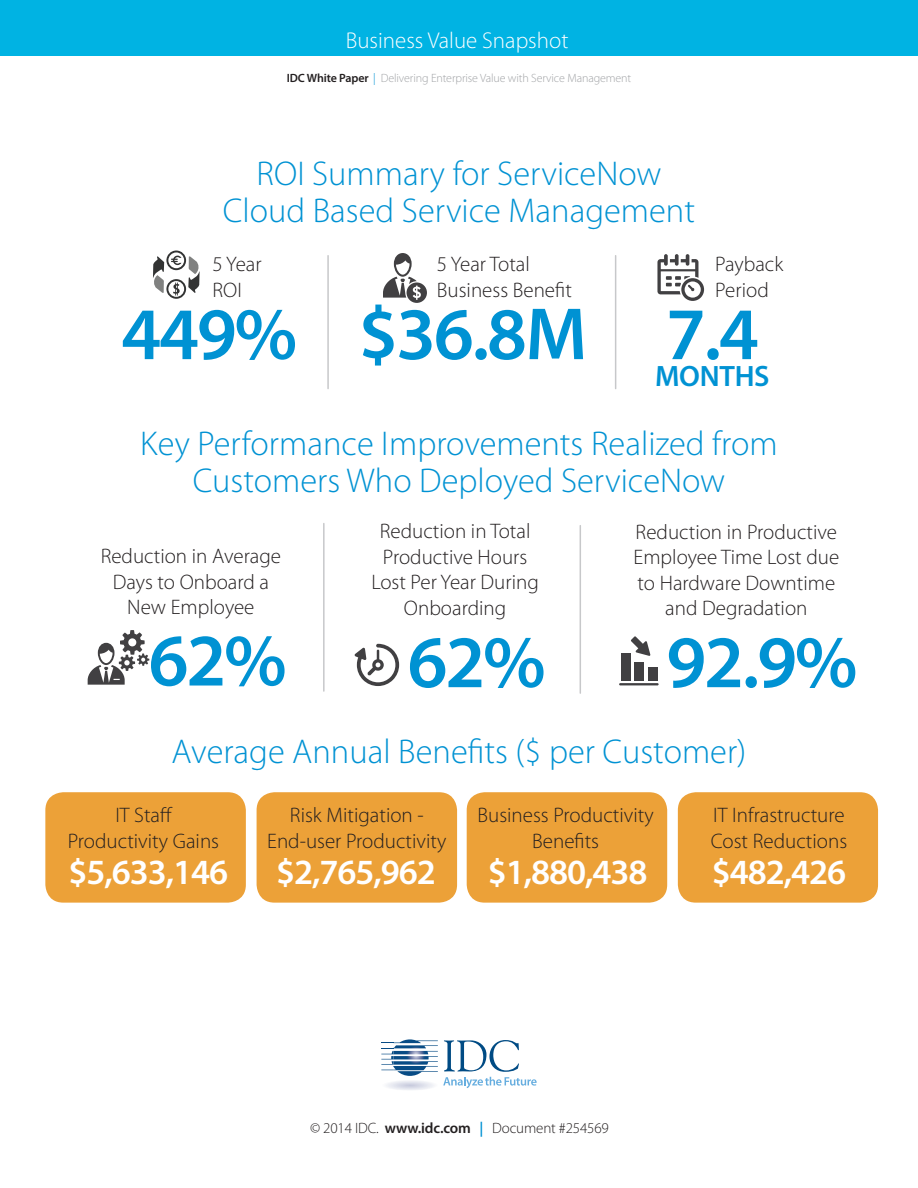
<style>
.page{position:relative;width:918px;height:1188px;background:#fff}
.page>*{position:absolute;margin:0;border:0;box-sizing:border-box;transform-origin:0 0}
.t1{font:600 74.55px "Myriad Pro";letter-spacing:-.03em;color:#0092d3}
.t2{font:600 35.55px "Myriad Pro";letter-spacing:-.03em;color:#fff}
.t3{font:300 34.5px/37.5px "Myriad Pro";color:#0092d3;text-align:center}
.t4{font:600 29.55px "Myriad Pro";letter-spacing:-.01em;color:#0092d3}
.t5{font:300 22.95px "Myriad Pro";color:#fff}
.t6{font:300 21px/25.5px "Myriad Pro";color:#231f20;text-align:center}
.t7{font:300 15px "Myriad Pro";letter-spacing:-.01em;color:#231f20}
.t8{font:300 12px "Myriad Pro";letter-spacing:-.01em;color:#a1a3a6}
.s1{font-weight:600;color:#231f20}
.s2{color:#0092d3}
.s3{font-weight:600}
.s4{font-weight:600;color:#0092d3}
</style>
<div class="page">
<svg style="left:381px;top:1040px;width:156px;height:50px"></svg>
<div style="left:678px;top:792px;width:200px;height:111px;background:#eca138;border-radius:18px"></div>
<div style="left:45px;top:792px;width:201px;height:111px;background:#eca138;border-radius:18px"></div>
<div style="left:257px;top:792px;width:200px;height:111px;background:#eca138;border-radius:18px"></div>
<div style="left:467px;top:792px;width:200px;height:111px;background:#eca138;border-radius:18px"></div>
<div style="left:1px;top:0;width:917px;height:56px;background:#00b3e3"></div>
<hr style="left:327px;top:256px;width:2px;height:133px;background:#c7c8ca">
<hr style="left:615px;top:256px;width:1px;height:133px;background:#c7c8ca">
<hr style="left:580px;top:526px;width:1px;height:167px;background:#c7c8ca">
<svg style="left:153px;top:251px;width:47px;height:48px"></svg>
<svg style="left:383px;top:253px;width:44px;height:50px"></svg>
<svg style="left:657px;top:254px;width:47px;height:47px"></svg>
<hr style="left:323px;top:524px;width:2px;height:167px;background:#c7c8ca">
<svg style="left:88px;top:630px;width:61px;height:55px"></svg>
<svg style="left:355px;top:644px;width:44px;height:42px"></svg>
<div style="left:621px;top:653px;width:10px;height:28px;background:#414042"></div>
<div style="left:634px;top:662px;width:10px;height:19px;background:#414042"></div>
<div style="left:648px;top:667px;width:9px;height:14px;background:#414042"></div>
<hr style="left:619px;top:683px;width:40px;height:2px;background:#414042">
<svg style="left:631px;top:636px;width:19px;height:20px"></svg>
<p class="t5" style="left:346px;top:26px;width:224px">Business Value Snapshot</p>
<p class="t8" style="left:287px;top:71px;width:346px"><span class="s1">IDC White Paper</span> <span class="s2">|</span> Delivering Enterprise Value with Service Management</p>
<p class="t3" style="left:223px;top:154px;width:474px">ROI Summary for ServiceNow<br>Cloud Based Service Management</p>
<p class="t6" style="left:213px;top:252px;width:51px;text-align:left">5 Year<br>ROI</p>
<p class="t6" style="left:715px;top:252px;width:70px;text-align:left">Payback<br>Period</p>
<p class="t6" style="left:437px;top:252px;width:136px;text-align:left">5 Year Total<br>Business Benefit</p>
<p class="t1" style="left:358px;top:287px;width:230px">$36.8M</p>
<p class="t1" style="left:121px;top:287px;width:177px">449%</p>
<p class="t1" style="left:666px;top:287px;width:95px">7.4</p>
<p class="t4" style="left:655px;top:357px;width:116px">MONTHS</p>
<p class="t3" style="left:140px;top:424px;width:639px">Key Performance Improvements Realized from<br>Customers Who Deployed ServiceNow</p>
<p class="t6" style="left:101px;top:543px;width:182px">Reduction in Average<br>Days to Onboard a<br>New Employee</p>
<p class="t1" style="left:149px;top:613px;width:140px">62%</p>
<p class="t6" style="left:371px;top:518px;width:169px">Reduction in Total<br>Productive Hours<br>Lost Per Year During<br>Onboarding</p>
<p class="t1" style="left:408px;top:615px;width:140px">62%</p>
<p class="t6" style="left:634px;top:519px;width:207px">Reduction in Productive<br>Employee Time Lost due to Hardware Downtime and Degradation</p>
<p class="t1" style="left:666px;top:615px;width:193px">92.9%</p>
<p class="t3" style="left:172px;top:733px;width:576px">Average Annual Benefits ($ per Customer)</p>
<p class="t6" style="left:68px;top:802px;width:153px">IT Staff<br>Productivity Gains</p>
<p class="t2" style="left:68px;top:849px;width:161px">$5,633,146</p>
<p class="t6" style="left:267px;top:802px;width:181px">Risk Mitigation -<br>End-user Productivity</p>
<p class="t2" style="left:276px;top:849px;width:161px">$2,765,962</p>
<p class="t6" style="left:478px;top:802px;width:178px">Business Productivity<br>Benefits</p>
<p class="t2" style="left:488px;top:849px;width:161px">$1,880,438</p>
<p class="t6" style="left:711px;top:802px;width:138px;text-align:left">IT Infrastructure<br>Cost Reductions</p>
<p class="t2" style="left:712px;top:849px;width:136px">$482,426</p>
<p class="t7" style="left:310px;top:1119px;width:300px">© 2014 IDC. <span class="s3">www.idc.com</span> <span class="s4">|</span> Document #254569</p>
</div>
